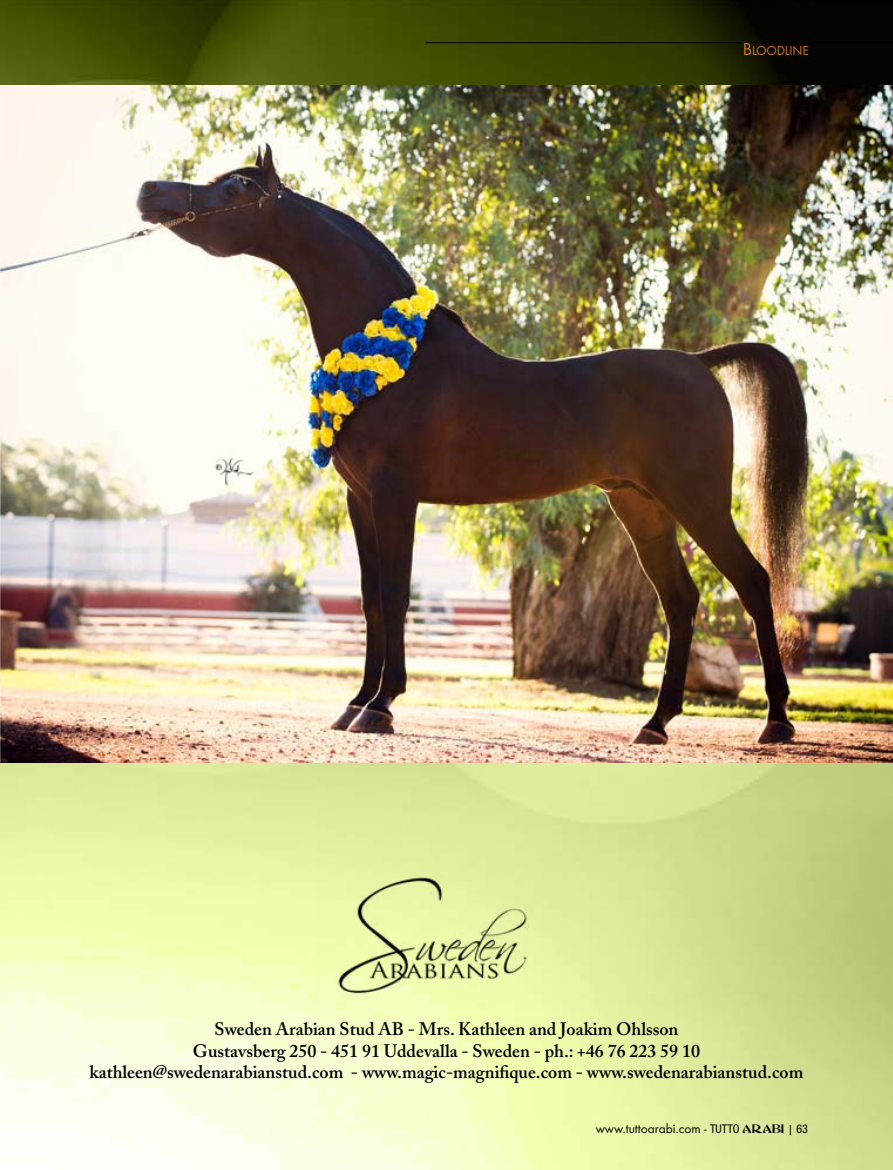
<style>
.page{position:relative;width:893px;height:1170px;background:#fff}
.page>*{position:absolute;margin:0;border:0;box-sizing:border-box;transform-origin:0 0}
.t1{font:600 18px/21.6px "Adobe Caslon";color:#000;text-align:center}
.t2{font:13.5px "Futura T";color:#000}
.t3{font:13.5px "Futura T";letter-spacing:-.015em;color:#ce7717}
.s1{font-size:18px}
.s2{font-family:"Helvetica Neue";font-stretch:condensed;font-size:12px}
.s3{font-family:"Abbess";font-size:12px}
.s4{font-size:12px}
</style>
<div class="page">
<img style="left:0;top:0;width:893px;height:1169px">
<hr style="left:754px;top:42px;width:139px;height:1px;background:#000">
<hr style="left:425px;top:42px;width:316px;height:1px;background:#000">
<img style="left:0;top:85px;width:893px;height:678px">
<img style="left:315px;top:857px;width:253px;height:152px">
<p class="t3" style="left:743px;top:43px;width:67px"><span class="s1">B</span>LOODLINE</p>
<p class="t1" style="left:90px;top:1018px;width:715px">Sweden Arabian Stud AB - Mrs. Kathleen and Joakim Ohlsson<br>Gustavsberg 250 - 451 91 Uddevalla - Sweden - ph.: +46 76 223 59 10 kathleen@swedenarabianstud.com - www.magic-magnifique.com - www.swedenarabianstud.com</p>
<p class="t2" style="left:596px;top:1120px;width:214px">www.tuttoarabi.com - <span class="s2">TUTTO</span> <span class="s3">ARABI</span> <span class="s4">|</span> <span class="s2">63</span></p>
</div>
